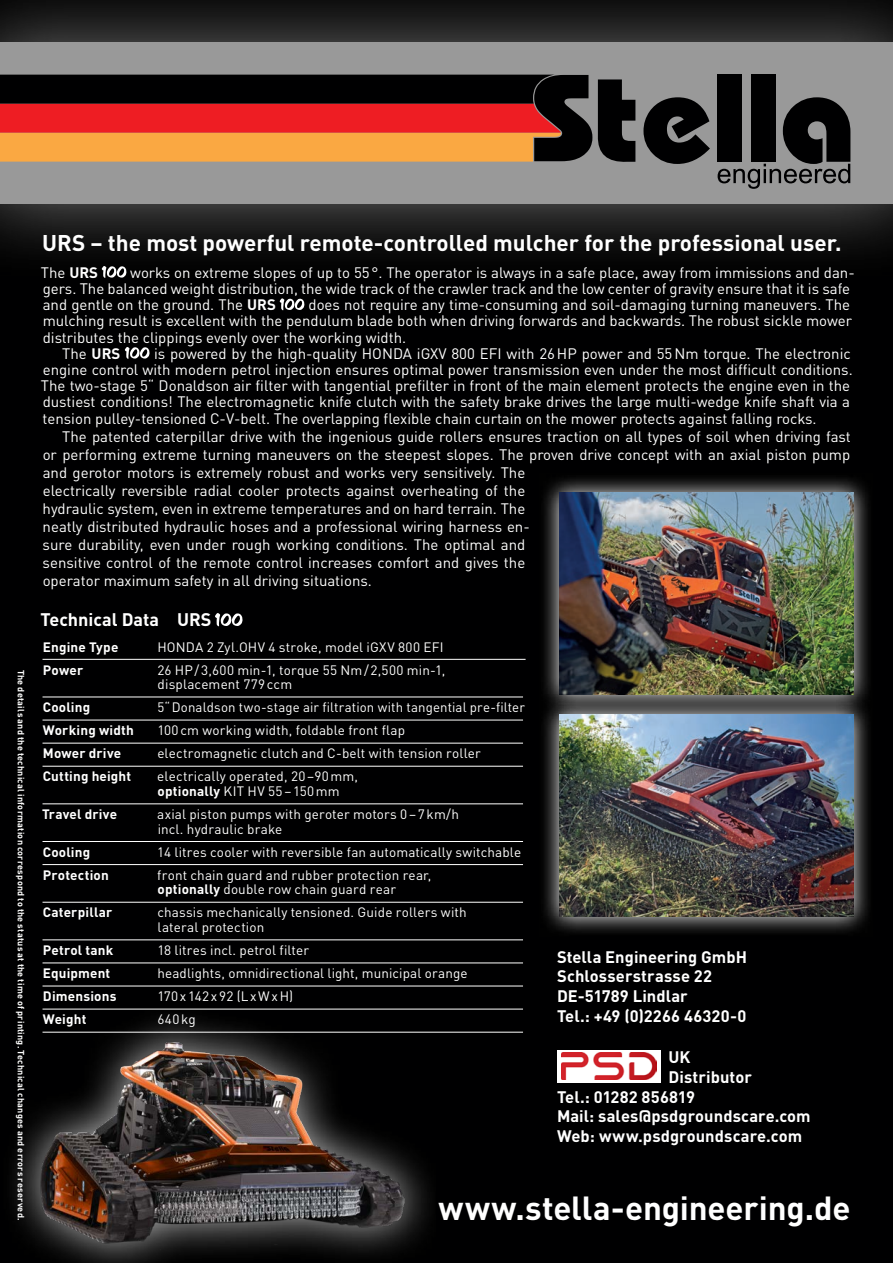
<style>
.page{position:relative;width:893px;height:1263px;background:#000001}
.page>*{position:absolute;margin:0;border:0;box-sizing:border-box;transform-origin:0 0}
.t1{font:700 33px "DINOT";letter-spacing:-.005em;color:#fff}
.t2{font:700 22.5px "DINOT";color:#fff}
.t3{font:700 18px "DINOT";color:#fff}
.t4{font:700 16.5px/19.8px "DINOT";letter-spacing:.005em;color:#fff}
.t5{font:15px/18px "DINOT";color:#fff}
.t6{font:13.5px/14.5px "DINOT";letter-spacing:.01em;color:#fff}
.t7{font:700 13.5px "DINOT";letter-spacing:.01em;color:#fff}
.t8{font:13.5px "DINOT";letter-spacing:.125em;color:#fff}
.t9{font:700 9px "DINOT";letter-spacing:.03em;color:#fff}
.s1{font-weight:700}
</style>
<div class="page">
<hr style="left:43px;top:659px;width:483px;height:1px;background:#fff">
<hr style="left:43px;top:697px;width:480px;height:1px;background:#fff">
<hr style="left:43px;top:720px;width:480px;height:1px;background:#fff">
<hr style="left:43px;top:743px;width:480px;height:1px;background:#fff">
<hr style="left:43px;top:766px;width:480px;height:1px;background:#fff">
<hr style="left:43px;top:803px;width:480px;height:1px;background:#fff">
<hr style="left:43px;top:841px;width:480px;height:1px;background:#fff">
<hr style="left:43px;top:864px;width:480px;height:1px;background:#fff">
<hr style="left:43px;top:902px;width:480px;height:1px;background:#fff">
<hr style="left:43px;top:939px;width:480px;height:1px;background:#fff">
<hr style="left:43px;top:962px;width:480px;height:1px;background:#fff">
<hr style="left:43px;top:986px;width:480px;height:1px;background:#fff">
<hr style="left:43px;top:1009px;width:480px;height:1px;background:#fff">
<hr style="left:43px;top:1032px;width:480px;height:1px;background:#fff">
<svg style="left:279px;top:298px;width:26px;height:13px"></svg>
<svg style="left:124px;top:347px;width:26px;height:12px"></svg>
<svg style="left:215px;top:613px;width:28px;height:14px"></svg>
<div style="left:0;top:0;width:893px;height:284px;background:#fff;opacity:.75"></div>
<div style="left:0;top:43px;width:893px;height:161px;background:#999"></div>
<img style="left:13px;top:1008px;width:423px;height:255px">
<div style="left:557px;top:1050px;width:103px;height:32px;background:#fff"></div>
<img style="left:561px;top:1052px;width:95px;height:28px">
<svg style="left:544px;top:715px;width:325px;height:218px"></svg>
<img style="left:560px;top:715px;width:293px;height:201px">
<svg style="left:544px;top:478px;width:325px;height:237px;background:#434445"></svg>
<img style="left:560px;top:493px;width:293px;height:202px">
<svg style="left:718px;top:97px;width:132px;height:92px"></svg>
<div style="left:751px;top:74px;width:24px;height:88px;background:#000001"></div>
<div style="left:717px;top:74px;width:24px;height:88px;background:#000001"></div>
<svg style="left:643px;top:97px;width:67px;height:67px"></svg>
<svg style="left:0;top:75px;width:635px;height:87px;background:#903e24"></svg>
<p class="t9" style="left:27px;top:669px;width:552px;rotate:90deg">The details and the technical information correspond to the status at the time of printing. Technical changes and errors reserved.</p>
<h2 class="t2" style="left:42px;top:228px;width:801px">URS – the most powerful remote-controlled mulcher for the professional user.</h2>
<p class="t5" style="left:41px;top:263px;width:59px">The <span class="s1">URS</span></p>
<p class="t5" style="left:43px;top:264px;width:813px;line-height:16.2px;text-indent:88px">works on extreme slopes of up to 55°. The operator is always in a safe place, away from immissions and dan&shy;gers. The balanced weight distribution, the wide track of the crawler track and the low center of gravity ensure that it is safe and gentle on the ground. The <span class="s1">URS</span></p>
<p class="t5" style="left:309px;top:296px;width:543px">does not require any time-consuming and soil-damaging turning maneuvers. The</p>
<p class="t5" style="left:43px;top:312px;width:811px">mulching result is excellent with the pendulum blade both when driving forwards and backwards. The robust sickle mower</p>
<p class="t5" style="left:43px;top:328px;width:365px">distributes the clippings evenly over the working width.</p>
<p class="t5" style="left:62px;top:344px;width:60px">The <span class="s1">URS</span></p>
<p class="t5" style="left:41px;top:345px;width:813px;line-height:16.2px;text-indent:113px">is powered by the high-quality HONDA iGXV 800 EFI with 26HP power and 55Nm torque. The electronic engine control with modern petrol injection ensures optimal power transmission even under the most difficult conditions.<br>The two-stage 5“ Donaldson air filter with tangential prefilter in front of the main element protects the engine even in the dustiest conditions! The electromagnetic knife clutch with the safety brake drives the large multi-wedge knife shaft via a tension pulley-tensioned C-V-belt. The overlapping flexible chain curtain on the mower protects against falling rocks.</p>
<p class="t5" style="left:43px;top:427px;width:810px;text-indent:20px">The patented caterpillar drive with the ingenious guide rollers ensures traction on all types of soil when driving fast or performing extreme turning maneuvers on the steepest slopes. The proven drive concept with an axial piston pump and gerotor motors is extremely robust and works very sensitively. The<br>electrically reversible radial cooler protects against overheating of the<br>hydraulic system, even in extreme temperatures and on hard terrain. The<br>neatly distributed hydraulic hoses and a professional wiring harness en-<br>sure durability, even under rough working conditions. The optimal and<br>sensitive control of the remote control increases comfort and gives the<br>operator maximum safety in all driving situations.</p>
<p class="t3" style="left:41px;top:608px;width:172px">Technical Data URS</p>
<p class="t7" style="left:43px;top:638px;width:77px">Engine Type</p>
<p class="t6" style="left:157px;top:639px;width:288px">HONDA 2 Zyl.OHV 4 stroke, model iGXV 800 EFI</p>
<p class="t7" style="left:43px;top:661px;width:42px">Power</p>
<p class="t6" style="left:157px;top:662px;width:289px">26 HP/3,600 min-1, torque 55 Nm/2,500 min-1, displacement 779ccm</p>
<p class="t7" style="left:43px;top:698px;width:49px">Cooling</p>
<p class="t6" style="left:157px;top:700px;width:369px">5“Donaldson two-stage air filtration with tangential pre-filter</p>
<p class="t7" style="left:43px;top:722px;width:93px">Working width</p>
<p class="t6" style="left:157px;top:723px;width:249px">100cm working width, foldable front flap</p>
<p class="t7" style="left:43px;top:745px;width:80px">Mower drive</p>
<p class="t6" style="left:157px;top:746px;width:325px">electromagnetic clutch and C-belt with tension roller</p>
<p class="t7" style="left:43px;top:768px;width:90px">Cutting height</p>
<p class="t6" style="left:157px;top:769px;width:202px">electrically operated, 20–90mm, <span class="s1">optionally</span> KIT HV 55–150mm</p>
<p class="t7" style="left:42px;top:805px;width:77px">Travel drive</p>
<p class="t6" style="left:157px;top:807px;width:303px">axial piston pumps with geroter motors 0–7km/h incl. hydraulic brake</p>
<p class="t7" style="left:43px;top:843px;width:49px">Cooling</p>
<p class="t6" style="left:157px;top:844px;width:365px">14 litres cooler with reversible fan automatically switchable</p>
<p class="t7" style="left:43px;top:866px;width:67px">Protection</p>
<p class="t6" style="left:157px;top:867px;width:276px">front chain guard and rubber protection rear, <span class="s1">optionally</span> double row chain guard rear</p>
<p class="t7" style="left:43px;top:904px;width:71px">Caterpillar</p>
<p class="t6" style="left:157px;top:905px;width:311px">chassis mechanically tensioned. Guide rollers with lateral protection</p>
<p class="t7" style="left:43px;top:941px;width:72px">Petrol tank</p>
<p class="t6" style="left:157px;top:943px;width:153px">18 litres incl. petrol filter</p>
<p class="t7" style="left:43px;top:964px;width:69px">Equipment</p>
<p class="t6" style="left:157px;top:966px;width:312px">headlights, omnidirectional light, municipal orange</p>
<p class="t7" style="left:43px;top:987px;width:75px">Dimensions</p>
<p class="t8" style="left:157px;top:988px;width:137px">170x142x92 (LxWxH)</p>
<p class="t7" style="left:43px;top:1011px;width:45px">Weight</p>
<p class="t6" style="left:157px;top:1012px;width:40px">640kg</p>
<p class="t4" style="left:557px;top:946px;width:192px">Stella Engineering GmbH<br>Schlosserstrasse 22<br>DE-51789 Lindlar<br>Tel.: +49 (0)2266 46320-0</p>
<p class="t4" style="left:668px;top:1047px;width:24px">UK</p>
<p class="t4" style="left:668px;top:1066px;width:85px">Distributor</p>
<p class="t4" style="left:557px;top:1086px;width:140px">Tel.: 01282 856819</p>
<p class="t4" style="left:557px;top:1106px;width:255px">Mail: sales@psdgroundscare.com</p>
<p class="t4" style="left:557px;top:1126px;width:247px">Web: www.psdgroundscare.com</p>
<h1 class="t1" style="left:439px;top:1187px;width:413px">www.stella-engineering.de</h1>
</div>
